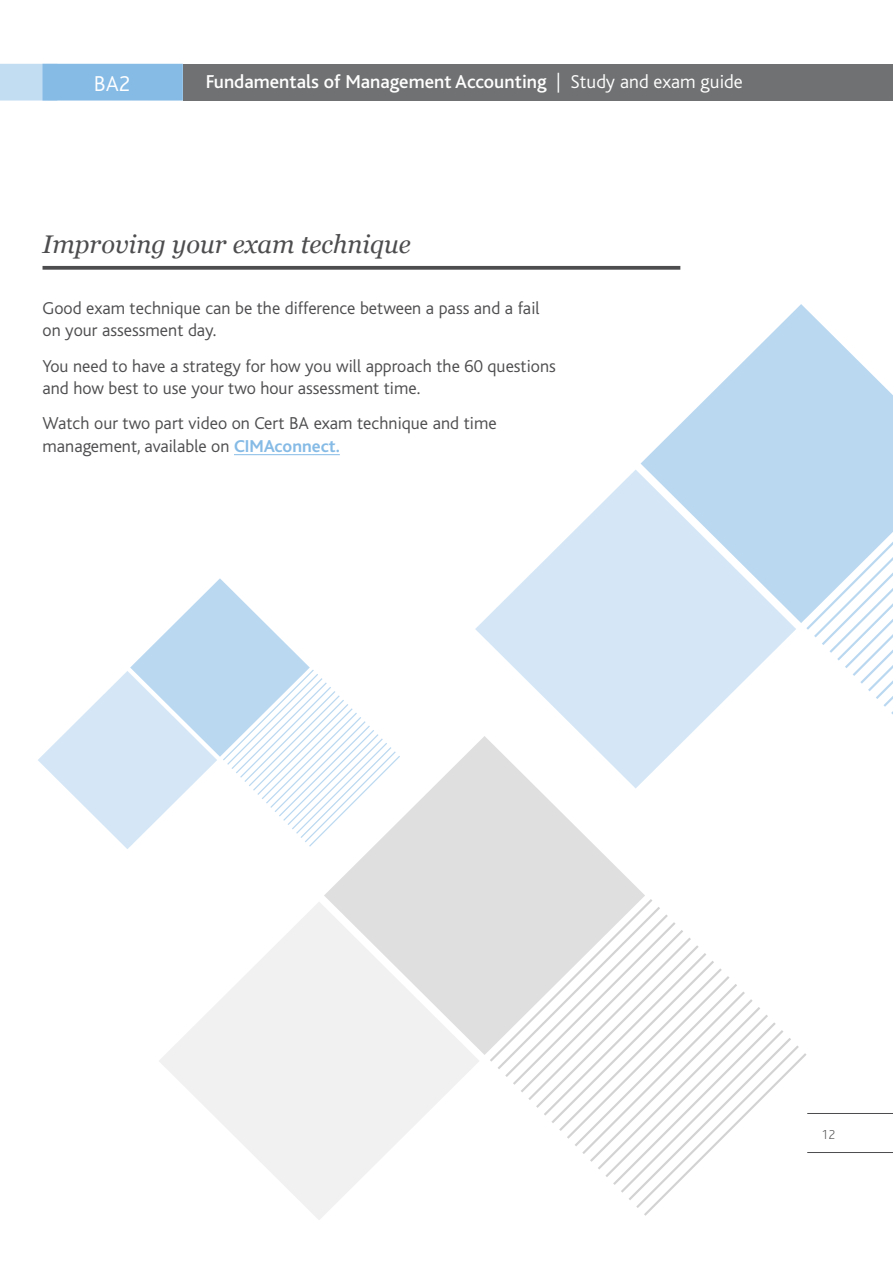
<style>
.page{position:relative;width:893px;height:1263px;background:#fff}
.page>*{position:absolute;margin:0;border:0;box-sizing:border-box;transform-origin:0 0}
.t1{font:italic 25.5px "Georgia";color:#4d4d4f}
.t2{font:300 22.5px "Bliss";color:#fff}
.t3{font:500 19.5px "Bliss";color:#fff}
.t4{font:300 18px/22.5px "Bliss";color:#4d4d4f}
.t5{font:200 13.5px "Bliss";color:#4d4d4f}
.s1{font-weight:300}
.s2{font-weight:700;color:#86bbe6}
</style>
<div class="page">
<svg style="left:43px;top:266px;width:637px;height:4px;background:#5a5a5c"></svg>
<hr style="left:234px;top:454px;width:106px;height:1px;background:#86bbe6">
<svg style="left:641px;top:304px;width:252px;height:319px;fill:#bad8f0"></svg>
<svg style="left:475px;top:469px;width:321px;height:310px;fill:#d5e7f6"></svg>
<svg style="left:804px;top:465px;width:89px;height:250px"></svg>
<svg style="left:38px;top:578px;width:340px;height:271px"></svg>
<svg style="left:324px;top:736px;width:321px;height:319px;fill:#dfdfdf"></svg>
<svg style="left:159px;top:901px;width:321px;height:319px;fill:#f1f1f1"></svg>
<svg style="left:487px;top:897px;width:320px;height:319px"></svg>
<hr style="left:807px;top:1113px;width:86px;height:1px;background:#4d4d4f">
<hr style="left:807px;top:1152px;width:86px;height:1px;background:#4d4d4f">
<div style="left:183px;top:64px;width:710px;height:37px;background:#707172"></div>
<div style="left:0;top:64px;width:57px;height:37px;background:#c2ddf2"></div>
<div style="left:43px;top:64px;width:140px;height:37px;background:#86bbe6"></div>
<p class="t2" style="left:94px;top:72px;width:38px">BA2</p>
<p class="t3" style="left:206px;top:72px;width:539px">Fundamentals of Management Accounting <span class="s1">| Study and exam guide</span></p>
<h1 class="t1" style="left:43px;top:226px;width:370px">Improving your exam technique</h1>
<p class="t4" style="left:43px;top:297px;width:499px">Good exam technique can be the difference between a pass and a fail on your assessment day.</p>
<p class="t4" style="left:43px;top:355px;width:515px">You need to have a strategy for how you will approach the 60 questions and how best to use your two hour assessment time.</p>
<p class="t4" style="left:43px;top:413px;width:456px">Watch our two part video on Cert BA exam technique and time management, available on <span class="s2">CIMAconnect.</span></p>
<p class="t5" style="left:822px;top:1128px;width:15px">12</p>
</div>
